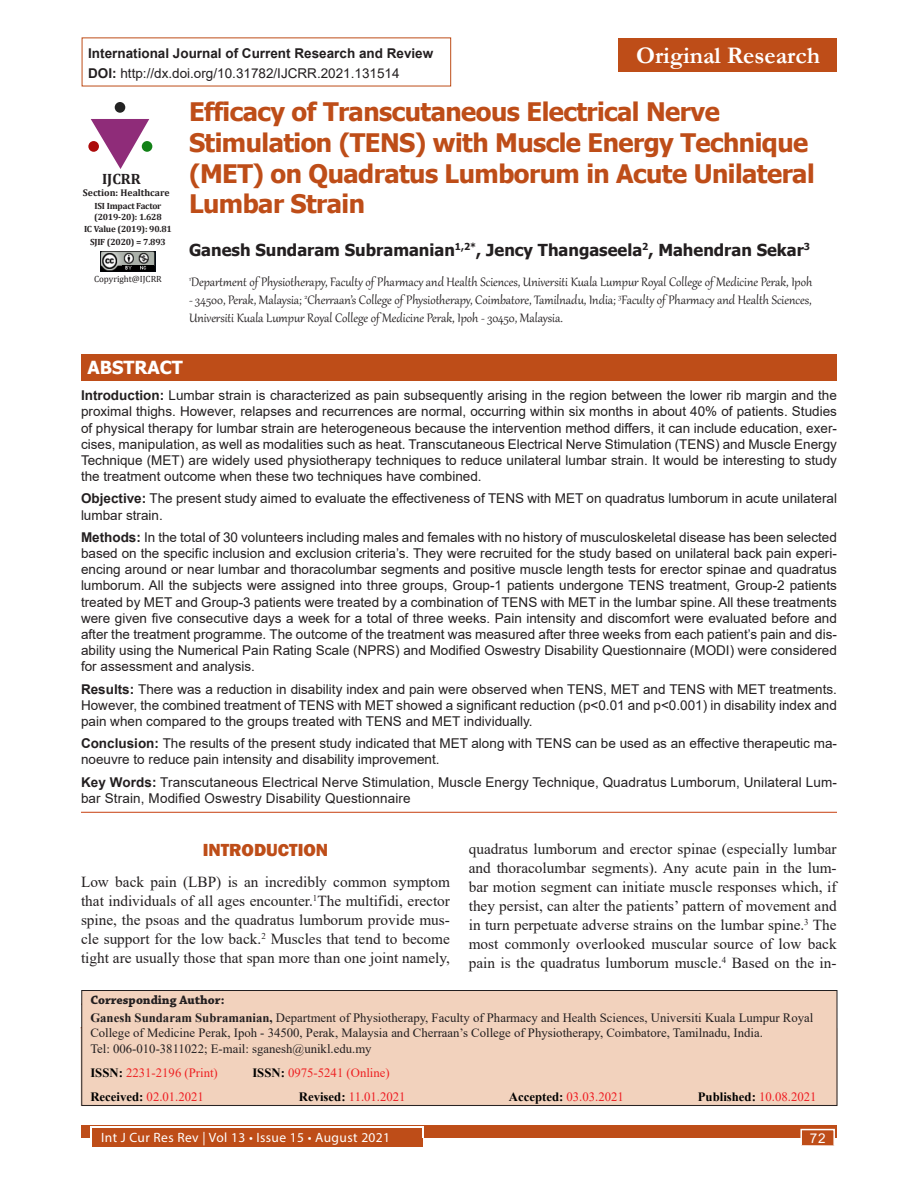
<style>
.page{position:relative;width:918px;height:1188px;background:#fff}
.page>*{position:absolute;margin:0;border:0;box-sizing:border-box;transform-origin:0 0}
.Article_title{font:700 25.5px/30.6px "Tahoma";letter-spacing:-.02em;color:#be4d18}
.Articles{font:700 24px "Garamond";color:#fff}
.Head_1{font:800 18px "Franklin Gothic";color:#be4d18}
.t1{font:700 18px "Tahoma";color:#fff}
.Author_name{font:700 16.5px "Tahoma";color:#231f20}
.Text_copy{font:15.3px/18.9px "Times New Roman";color:#231f20;text-align:justify}
.Author_affiliation{font:15px/18px "Gabriola";color:#231f20}
.t2{font:700 15px "Cambria";color:#231f20}
.Abstract_text{font:13.5px/16.2px "Arial";color:#231f20;text-align:justify}
.Keywords{font:13.5px/16.2px "Arial";letter-spacing:.01em;color:#231f20}
.t3{font:700 13.5px "Arial";color:#231f20}
.t4{font:13.5px "Myriad Pro";letter-spacing:.03em;color:#fff}
.t5{font:13.5px "Arial";color:#fff}
.Corresponding_text{font:12.75px/15.3px "Times New Roman";color:#231f20}
.Corresponding_text-2{font:12.75px "Times New Roman";color:#ee1d23}
.Corresponding_text-3{font:12.75px "Times New Roman";color:#ee2123}
.Corresponding_head{font:700 12.75px "Chaparral Pro";color:#231f20}
.Corresponding_text-4{font:700 12.75px "Times New Roman";color:#000}
.t6{font:700 9.75px "Cambria";color:#231f20}
.t7{font:700 9px/10.8px "Cambria";letter-spacing:-.02em;color:#231f20}
.Text{font:9px "Cambria";color:#231f20}
.s1{font-weight:700}
.s2{font-weight:700;color:#000}
.s3{font-weight:400;color:#ee1d23}
</style>
<div class="page">
<div style="left:81px;top:1125px;width:756px;height:13px;background:#be4d18"></div>
<div style="left:92px;top:1128px;width:330px;height:19px;background:#be4d18"></div>
<hr style="left:90px;top:1127px;width:333px;height:1px;background:#fff">
<svg style="left:90px;top:1128px;width:2px;height:10px"></svg>
<svg style="left:422px;top:1127px;width:2px;height:11px"></svg>
<div style="left:800px;top:1129px;width:35px;height:17px;background:#be4d18;border:2px solid #fff"></div>
<div style="left:81px;top:990px;width:756px;height:116px;background:#f2d2bd;border:1px solid #231f20"></div>
<div style="left:618px;top:38px;width:219px;height:34px;background:#be4d18"></div>
<svg style="left:91px;top:119px;width:58px;height:50px"></svg>
<div style="left:142px;top:141px;width:10px;height:11px;background:#128117;border-radius:50%"></div>
<div style="left:115px;top:102px;width:10px;height:11px;background:#232323;border-radius:50%"></div>
<div style="left:88px;top:141px;width:11px;height:11px;background:#ac0b0b;border-radius:50%"></div>
<img style="left:101px;top:252px;width:54px;height:19px">
<img style="left:123px;top:265px;width:31px;height:5px">
<hr style="left:81px;top:812px;width:756px;height:1px;background:#cd542a">
<div style="left:81px;top:354px;width:756px;height:27px;background:#be4d18"></div>
<p class="t3" style="left:88px;top:43px;width:347px">International Journal of Current Research and Review</p>
<p class="Articles" style="left:636px;top:39px;width:186px">Original Research</p>
<p class="Abstract_text" style="left:88px;top:65px;width:313px"><span class="s1">DOI:</span> http://dx.doi.org/10.31782/IJCRR.2021.131514</p>
<p class="t2" style="left:102px;top:168px;width:40px">IJCRR</p>
<p class="t6" style="left:83px;top:186px;width:88px">Section: Healthcare</p>
<p class="t7" style="left:94px;top:200px;width:69px">ISI Impact Factor (2019-20): 1.628</p>
<p class="t7" style="left:84px;top:224px;width:89px">IC Value (2019): 90.81</p>
<p class="t7" style="left:90px;top:236px;width:77px">SJIF (2020) = 7.893</p>
<p class="Text" style="left:94px;top:273px;width:69px">Copyright@IJCRR</p>
<p class="Article_title" style="left:189px;top:98px;width:627px">Efficacy of Transcutaneous Electrical Nerve Stimulation (TENS) with Muscle Energy Technique (MET) on Quadratus Lumborum in Acute Unilateral Lumbar Strain</p>
<p class="Author_name" style="left:189px;top:238px;width:623px">Ganesh Sundaram Subramanian<sup>1,2*</sup>, Jency Thangaseela<sup>2</sup>, Mahendran Sekar<sup>3</sup></p>
<p class="Author_affiliation" style="left:189px;top:271px;width:625px"><sup>1</sup>Department of Physiotherapy, Faculty of Pharmacy and Health Sciences, Universiti Kuala Lumpur Royal College of Medicine Perak, Ipoh</p>
<p class="Author_affiliation" style="left:189px;top:289px;width:624px">- 34500, Perak, Malaysia; <sup>2</sup>Cherraan’s College of Physiotherapy, Coimbatore, Tamilnadu, India; <sup>3</sup>Faculty of Pharmacy and Health Sciences,<br>Universiti Kuala Lumpur Royal College of Medicine Perak, Ipoh - 30450, Malaysia.</p>
<p class="t1" style="left:87px;top:355px;width:97px">ABSTRACT</p>
<p class="Abstract_text" style="left:81px;top:387px;width:757px"><span class="s1">Introduction:</span> Lumbar strain is characterized as pain subsequently arising in the region between the lower rib margin and the proximal thighs. However, relapses and recurrences are normal, occurring within six months in about 40% of patients. Studies of physical therapy for lumbar strain are heterogeneous because the intervention method differs, it can include education, exer&shy;cises, manipulation, as well as modalities such as heat. Transcutaneous Electrical Nerve Stimulation (TENS) and Muscle Energy Technique (MET) are widely used physiotherapy techniques to reduce unilateral lumbar strain. It would be interesting to study the treatment outcome when these two techniques have combined.</p>
<p class="Abstract_text" style="left:81px;top:490px;width:757px"><span class="s1">Objective:</span> The present study aimed to evaluate the effectiveness of TENS with MET on quadratus lumborum in acute unilateral lumbar strain.</p>
<p class="Abstract_text" style="left:81px;top:529px;width:758px"><span class="s1">Methods:</span> In the total of 30 volunteers including males and females with no history of musculoskeletal disease has been selected based on the specific inclusion and exclusion criteria’s. They were recruited for the study based on unilateral back pain experi&shy;encing around or near lumbar and thoracolumbar segments and positive muscle length tests for erector spinae and quadratus lumborum. All the subjects were assigned into three groups, Group-1 patients undergone TENS treatment, Group-2 patients treated by MET and Group-3 patients were treated by a combination of TENS with MET in the lumbar spine. All these treatments were given five consecutive days a week for a total of three weeks. Pain intensity and discomfort were evaluated before and after the treatment programme. The outcome of the treatment was measured after three weeks from each patient’s pain and dis&shy;ability using the Numerical Pain Rating Scale (NPRS) and Modified Oswestry Disability Questionnaire (MODI) were considered for assessment and analysis.</p>
<p class="Abstract_text" style="left:81px;top:681px;width:757px"><span class="s1">Results:</span> There was a reduction in disability index and pain were observed when TENS, MET and TENS with MET treatments.<br>However, the combined treatment of TENS with MET showed a significant reduction (p&lt;0.01 and p&lt;0.001) in disability index and pain when compared to the groups treated with TENS and MET individually.</p>
<p class="Abstract_text" style="left:81px;top:735px;width:757px"><span class="s1">Conclusion:</span> The results of the present study indicated that MET along with TENS can be used as an effective therapeutic ma&shy;noeuvre to reduce pain intensity and disability improvement.</p>
<p class="Keywords" style="left:81px;top:774px;width:757px"><span class="s1">Key Words:</span> Transcutaneous Electrical Nerve Stimulation, Muscle Energy Technique, Quadratus Lumborum, Unilateral Lum&shy;bar Strain, Modified Oswestry Disability Questionnaire</p>
<p class="Head_1" style="left:203px;top:839px;width:127px">INTRODUCTION</p>
<p class="Text_copy" style="left:81px;top:872px;width:371px">Low back pain (LBP) is an incredibly common symptom that individuals of all ages encounter.<sup>1</sup>The multifidi, erector spine, the psoas and the quadratus lumborum provide mus&shy;cle support for the low back.<sup>2</sup> Muscles that tend to become tight are usually those that span more than one joint namely,</p>
<p class="Text_copy" style="left:469px;top:839px;width:369px">quadratus lumborum and erector spinae (especially lumbar and thoracolumbar segments). Any acute pain in the lum&shy;bar motion segment can initiate muscle responses which, if they persist, can alter the patients’ pattern of movement and in turn perpetuate adverse strains on the lumbar spine.<sup>3</sup> The most commonly overlooked muscular source of low back pain is the quadratus lumborum muscle.<sup>4</sup> Based on the in-</p>
<p class="Corresponding_head" style="left:90px;top:992px;width:136px">Corresponding Author:</p>
<p class="Corresponding_text" style="left:90px;top:1010px;width:725px"><span class="s1">Ganesh Sundaram Subramanian,</span> Department of Physiotherapy, Faculty of Pharmacy and Health Sciences, Universiti Kuala Lumpur Royal<br>College of Medicine Perak, Ipoh - 34500, Perak, Malaysia and Cherraan’s College of Physiotherapy, Coimbatore, Tamilnadu, India.<br>Tel: 006-010-3811022; E-mail: sganesh@unikl.edu.my</p>
<p class="Corresponding_text-3" style="left:90px;top:1064px;width:129px"><span class="s2">ISSN:</span> 2231-2196 (Print)</p>
<p class="Corresponding_text-3" style="left:252px;top:1064px;width:139px"><span class="s2">ISSN:</span> 0975-5241 (Online)</p>
<p class="Corresponding_text-2" style="left:90px;top:1088px;width:115px"><span class="s2">Received:</span> 02.01.2021</p>
<p class="Corresponding_text-2" style="left:299px;top:1088px;width:108px"><span class="s2">Revised:</span> 11.01.2021</p>
<p class="Corresponding_text-2" style="left:509px;top:1088px;width:117px"><span class="s2">Accepted:</span> 03.03.2021</p>
<p class="Corresponding_text-4" style="left:698px;top:1088px;width:120px">Published: <span class="s3">10.08.2021</span></p>
<p class="t4" style="left:101px;top:1129px;width:291px">Int J Cur Res Rev | Vol 13 • Issue 15 • August 2021</p>
<p class="t5" style="left:810px;top:1129px;width:17px">72</p>
</div>
